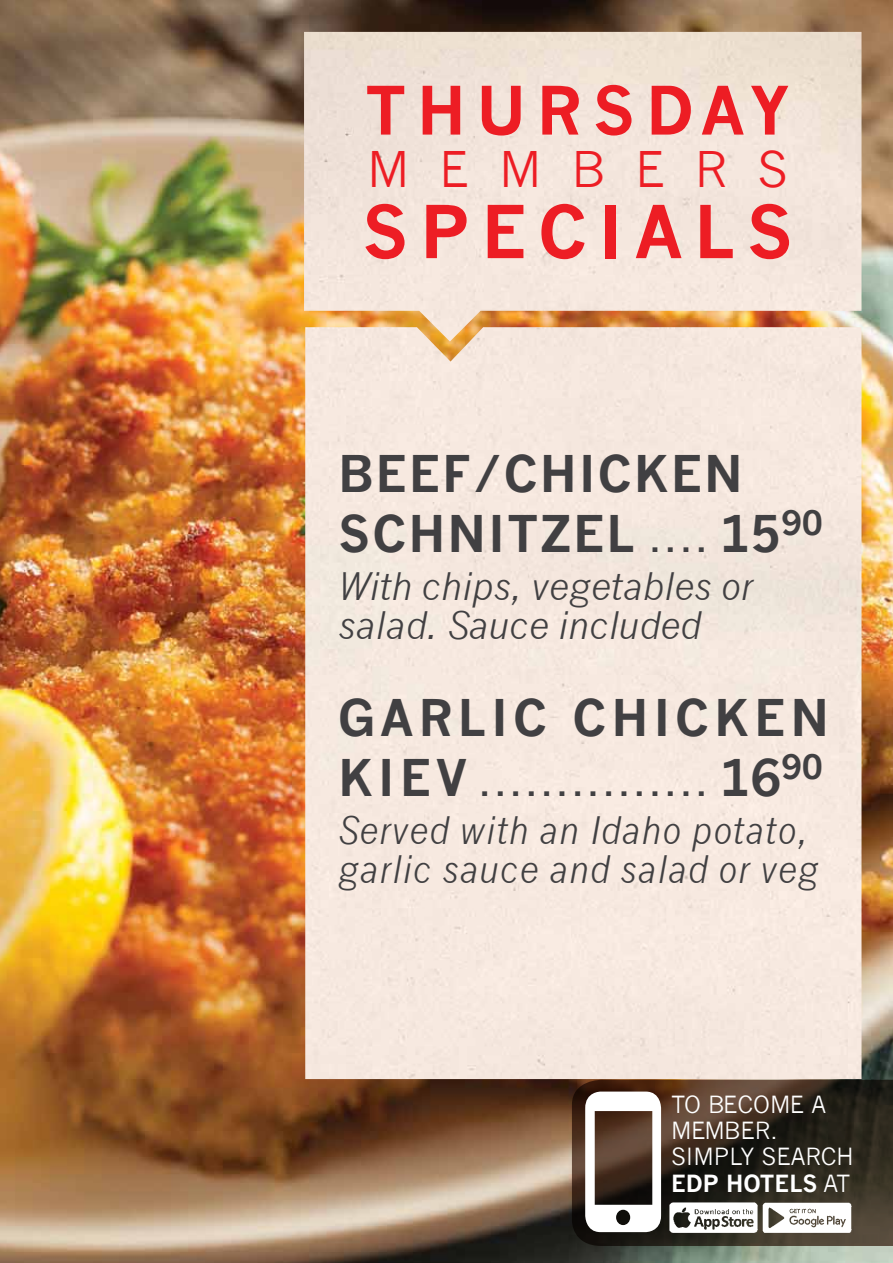
<style>
.page{position:relative;width:893px;height:1263px;background:#fff}
.page>*{position:absolute;margin:0;border:0;box-sizing:border-box;transform-origin:0 0}
.t1{font:700 71.25px "News Gothic";letter-spacing:.16em;color:#ed1d24}
.t2{font:700 65.25px "News Gothic";letter-spacing:.16em;color:#ed1d24}
.t3{font:700 49.35px/59.2px "News Gothic";letter-spacing:.04em;color:#414042}
.t4{font:49.35px/59.2px "News Gothic";color:#414042}
.t5{font:48px "News Gothic";letter-spacing:.62em;color:#ed1d24}
.t6{font:italic 37.05px/39px "News Gothic";letter-spacing:.025em;color:#414042;scale:.95 1}
.t7{font:italic 37.05px/39px "News Gothic";color:#414042}
.t8{font:23.1px/26.2px "News Gothic";color:#fff}
.s1{font-weight:400}
.s2{font-weight:700}
</style>
<div class="page">
<img style="left:0;top:0;width:893px;height:1263px">
<div style="left:305px;top:341px;width:556px;height:738px;background:#f6e9e0"></div>
<img style="left:304px;top:32px;width:557px;height:309px">
<svg style="left:572px;top:1080px;width:321px;height:166px;background:#362b20"></svg>
<svg style="left:585px;top:1091px;width:76px;height:141px"></svg>
<img style="left:669px;top:1202px;width:90px;height:32px">
<img style="left:763px;top:1202px;width:88px;height:31px">
<h2 class="t2" style="left:365px;top:71px;width:427px">THURSDAY</h2>
<p class="t5" style="left:367px;top:142px;width:423px">MEMBERS</p>
<h1 class="t1" style="left:362px;top:188px;width:433px">SPECIALS</h1>
<h3 class="t3" style="left:338px;top:444px;width:406px">BEEF/CHICKEN<br>SCHNIT</h3>
<h3 class="t3" style="left:540px;top:503px;width:284px">ZEL <span class="s1">....</span> 15<sup>90</sup></h3>
<p class="t7" style="left:338px;top:567px;width:417px">With chips, vegetables or salad. Sauce included</p>
<h3 class="t4" style="left:338px;top:689px;width:486px;text-indent:234px"><span class="s2">CHICKEN<br>KIEV</span> ............... <span class="s2">16</span><sup>90</sup></h3>
<p class="t6" style="left:338px;top:811px;width:507px">Served with an Idaho potato, garlic sauce and salad or veg</p>
<h3 class="t3" style="left:338px;top:688px;width:76px">GARLIC</h3>
<p class="t8" style="left:671px;top:1091px;width:184px">TO BECOME A<br>MEMBER.<br>SIMPLY SEARCH<br><span class="s2">EDP HOTELS</span> AT</p>
</div>
